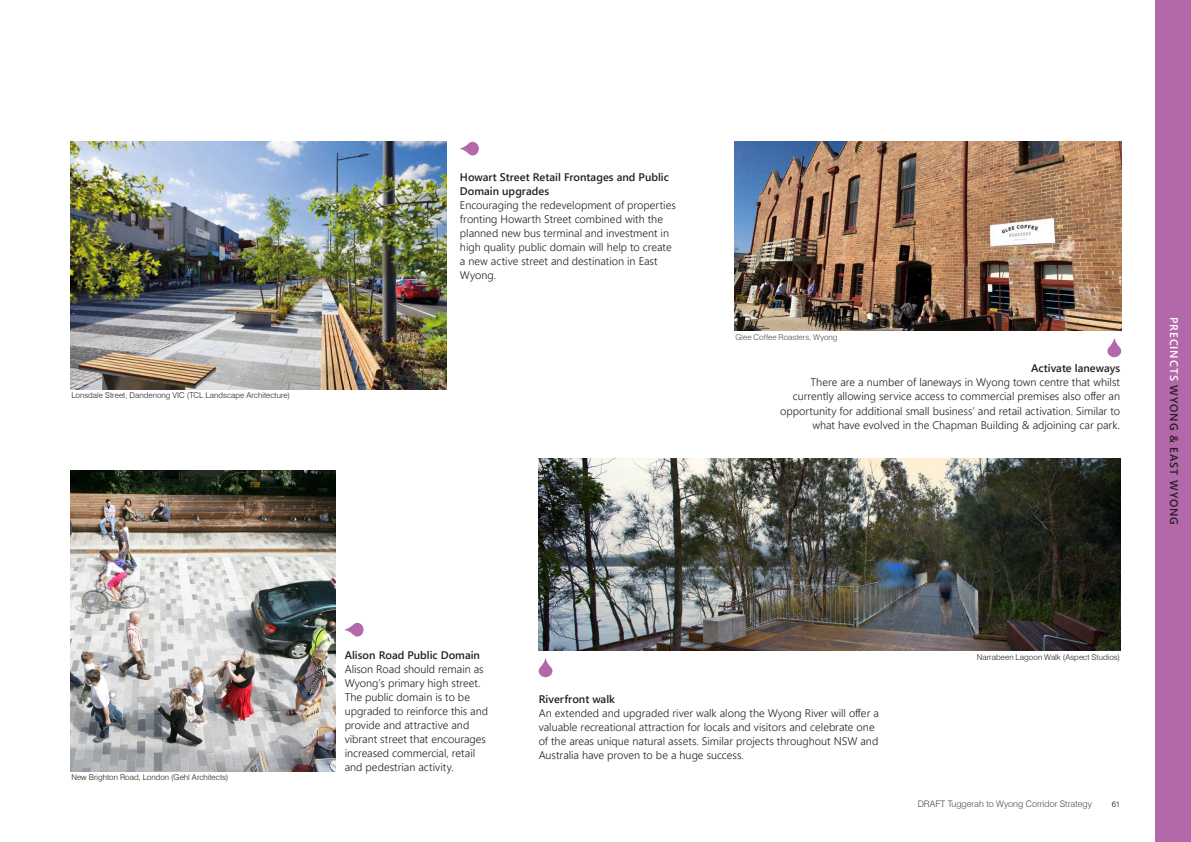
<style>
.page{position:relative;width:1191px;height:842px;background:#fff}
.page>*{position:absolute;margin:0;border:0;box-sizing:border-box;transform-origin:0 0}
.Gosford_Body{font:300 11px/14px "Segoe UI";color:#231f20}
.Gosford_Heading_Leve{font:600 11px "Segoe UI";letter-spacing:.085em;color:#231f20}
.t1{font:300 9px "Swiss 721 BT";color:#4b4c4d}
.t2{font:300 8px "Swiss 721 BT";letter-spacing:.005em;color:#231f20}
.t3{font:300 8px "Swiss 721 BT";letter-spacing:.005em;color:#4b4c4d}
.s1{font-weight:600}
.s2{color:#fff}
</style>
<div class="page">
<img style="left:71px;top:471px;width:265px;height:300px">
<img style="left:71px;top:141px;width:375px;height:248px">
<svg style="left:460px;top:142px;width:19px;height:14px"></svg>
<img style="left:538px;top:459px;width:582px;height:192px">
<img style="left:735px;top:142px;width:386px;height:189px">
<svg style="left:1107px;top:338px;width:14px;height:19px"></svg>
<svg style="left:538px;top:658px;width:14px;height:19px"></svg>
<svg style="left:345px;top:623px;width:18px;height:14px"></svg>
<div style="left:1155px;top:0;width:36px;height:842px;background:#b368aa"></div>
<p class="t2" style="left:71px;top:390px;width:220px">Lonsdale Street, Dandenong VIC (TCL Landscape Architecture)</p>
<p class="t2" style="left:71px;top:772px;width:158px">New Brighton Road, London (Gehl Architects)</p>
<p class="Gosford_Body" style="left:460px;top:169px;width:217px"><span class="s1">Howart Street Retail Frontages and Public Domain upgrades<br></span>Encouraging the redevelopment of properties fronting Howarth Street combined with the planned new bus terminal and investment in high quality public domain will help to create a new active street and destination in East Wyong.</p>
<p class="t3" style="left:735px;top:332px;width:104px">Glee Coffee Roasters, Wyong</p>
<p class="Gosford_Body" style="left:780px;top:360px;width:341px;text-align:right"><span class="s1">Activate laneways<br></span>There are a number of laneways in Wyong town centre that whilst currently allowing service access to commercial premises also offer an opportunity for additional small business’ and retail activation. Similar to what have evolved in the Chapman Building &amp; adjoining car park.</p>
<p class="Gosford_Heading_Leve" style="left:1184px;top:317px;width:209px;rotate:90deg"><span class="s2">PRECINCTS</span> WYONG &amp; EAST WYONG</p>
<p class="Gosford_Body" style="left:345px;top:647px;width:145px"><span class="s1">Alison Road Public Domain<br></span>Alison Road should remain as<br>Wyong’s primary high street.<br>The public domain is to be upgraded to reinforce this and provide and attractive and vibrant street that encourages increased commercial, retail and pedestrian activity.</p>
<p class="Gosford_Body" style="left:538px;top:691px;width:342px"><span class="s1">Riverfront walk<br></span>An extended and upgraded river walk along the Wyong River will offer a valuable recreational attraction for locals and visitors and celebrate one of the areas unique natural assets. Similar projects throughout NSW and Australia have proven to be a huge success.</p>
<p class="t2" style="left:976px;top:652px;width:145px">Narrabeen Lagoon Walk (Aspect Studios)</p>
<p class="t1" style="left:917px;top:798px;width:176px">DRAFT Tuggerah to Wyong Corridor Strategy</p>
<p class="t2" style="left:1111px;top:799px;width:10px">61</p>
</div>
